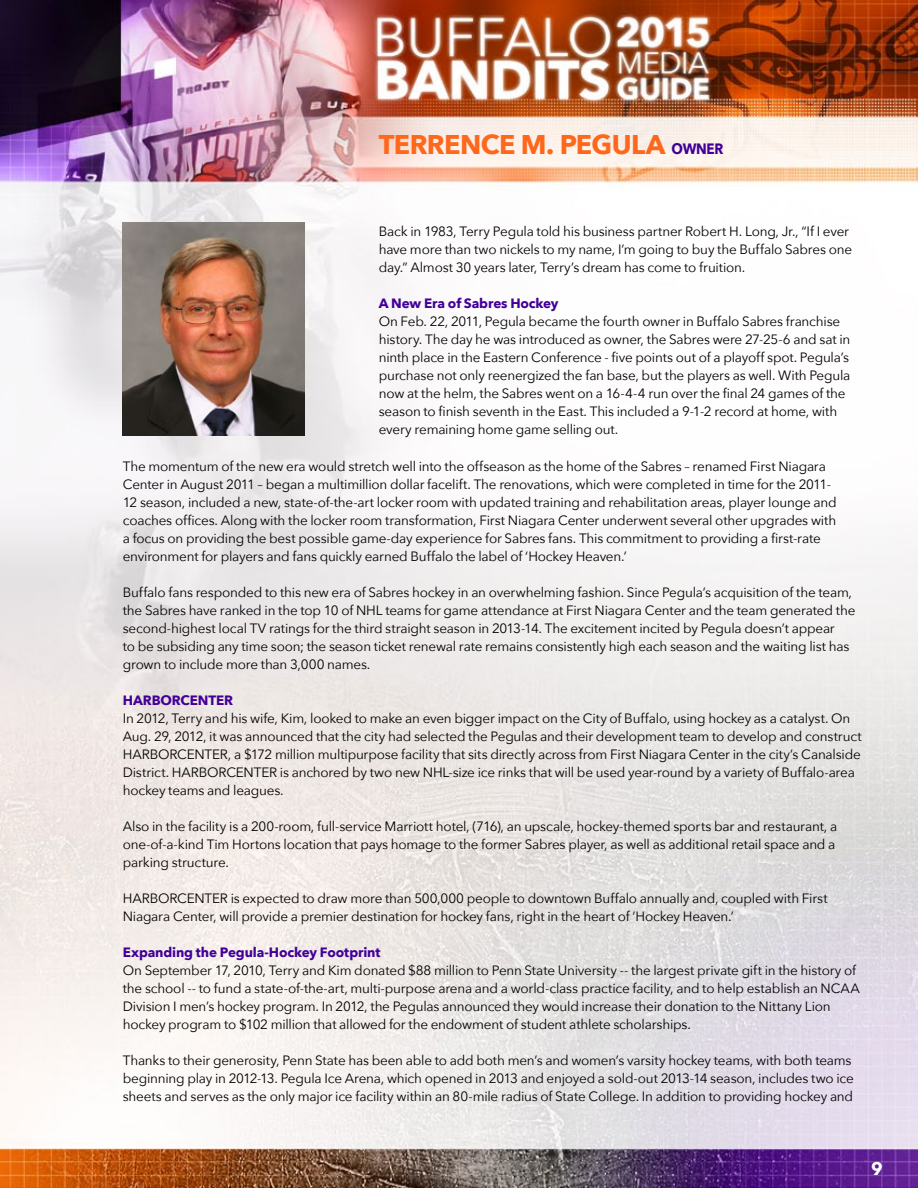
<style>
.page{position:relative;width:918px;height:1188px;background:#fff}
.page>*{position:absolute;margin:0;border:0;box-sizing:border-box;transform-origin:0 0}
.t1{font:700 27px "Avenir Next";color:#ff671b}
.t2{font:700 18px "Avenir Next";color:#fff}
.t3{font:700 15px "Avenir Next";color:#430098;scale:.9 1}
.t4{font:13.5px/18px "Avenir Next";letter-spacing:-.015em;color:#000}
.t5{font:700 13.5px "Avenir Next";letter-spacing:-.01em;color:#430098}
</style>
<div class="page">
<img style="left:0;top:0;width:918px;height:1188px">
<img style="left:123px;top:222px;width:181px;height:214px">
<h1 class="t1" style="left:379px;top:128px;width:33px">TERRENCE</h1>
<h1 class="t1" style="left:521px;top:128px;width:110px">M. PEGULA</h1>
<p class="t3" style="left:672px;top:140px;width:13px">owner</p>
<p class="t4" style="left:379px;top:222px;width:475px">Back in 1983, Terry Pegula told his business partner Robert H. Long, Jr., “If I ever have more than two nickels to my name, I’m going to buy the Buffalo Sabres one day.” Almost 30 years later, Terry’s dream has come to fruition.</p>
<p class="t5" style="left:379px;top:295px;width:181px">A New Era of Sabres Hockey</p>
<p class="t4" style="left:379px;top:312px;width:473px">On Feb. 22, 2011, Pegula became the fourth owner in Buffalo Sabres franchise history. The day he was introduced as owner, the Sabres were 27-25-6 and sat in ninth place in the Eastern Conference - five points out of a playoff spot. Pegula’s purchase not only reenergized the fan base, but the players as well. With Pegula now at the helm, the Sabres went on a 16-4-4 run over the final 24 games of the season to finish seventh in the East. This included a 9-1-2 record at home, with every remaining home game selling out.</p>
<p class="t4" style="left:123px;top:457px;width:715px">The momentum of the new era would stretch well into the offseason as the home of the Sabres – renamed First Niagara Center in August 2011 – began a multimillion dollar facelift. The renovations, which were completed in time for the 2011- 12 season, included a new, state-of-the-art locker room with updated training and rehabilitation areas, player lounge and coaches offices. Along with the locker room transformation, First Niagara Center underwent several other upgrades with a focus on providing the best possible game-day experience for Sabres fans. This commitment to providing a first-rate environment for players and fans quickly earned Buffalo the label of ‘Hockey Heaven.’</p>
<p class="t4" style="left:123px;top:583px;width:734px">Buffalo fans responded to this new era of Sabres hockey in an overwhelming fashion. Since Pegula’s acquisition of the team, the Sabres have ranked in the top 10 of NHL teams for game attendance at First Niagara Center and the team generated the second-highest local TV ratings for the third straight season in 2013-14. The excitement incited by Pegula doesn’t appear<br>to be subsiding any time soon; the season ticket renewal rate remains consistently high each season and the waiting list has grown to include more than 3,000 names.</p>
<p class="t5" style="left:123px;top:692px;width:11px">HARBORCEN</p>
<p class="t5" style="left:208px;top:692px;width:17px">TER</p>
<p class="t4" style="left:123px;top:709px;width:741px">In 2012, Terry and his wife, Kim, looked to make an even bigger impact on the City of Buffalo, using hockey as a catalyst. On Aug. 29, 2012, it was announced that the city had selected the Pegulas and their development team to develop and construct HARBORCENTER, a $172 million multipurpose facility that sits directly across from First Niagara Center in the city’s Canalside District. HARBORCENTER is anchored by two new NHL-size ice rinks that will be used year-round by a variety of Buffalo-area hockey teams and leagues.</p>
<p class="t4" style="left:123px;top:817px;width:716px">Also in the facility is a 200-room, full-service Marriott hotel, (716), an upscale, hockey-themed sports bar and restaurant, a one-of-a-kind Tim Hortons location that pays homage to the former Sabres player, as well as additional retail space and a parking structure.</p>
<p class="t4" style="left:123px;top:889px;width:706px">HARBORCENTER is expected to draw more than 500,000 people to downtown Buffalo annually and, coupled with First<br>Niagara Center, will provide a premier destination for hockey fans, right in the heart of ‘Hockey Heaven.’</p>
<p class="t5" style="left:123px;top:944px;width:259px">Expanding the Pegula-Hockey Footprint</p>
<p class="t4" style="left:123px;top:961px;width:739px">On September 17, 2010, Terry and Kim donated $88 million to Penn State University -- the largest private gift in the history of the school -- to fund a state-of-the-art, multi-purpose arena and a world-class practice facility, and to help establish an NCAA Division I men’s hockey program. In 2012, the Pegulas announced they would increase their donation to the Nittany Lion hockey program to $102 million that allowed for the endowment of student athlete scholarships.</p>
<p class="t4" style="left:123px;top:1051px;width:733px">Thanks to their generosity, Penn State has been able to add both men’s and women’s varsity hockey teams, with both teams beginning play in 2012-13. Pegula Ice Arena, which opened in 2013 and enjoyed a sold-out 2013-14 season, includes two ice sheets and serves as the only major ice facility within an 80-mile radius of State College. In addition to providing hockey and</p>
<h2 class="t2" style="left:871px;top:1158px;width:13px">9</h2>
</div>
